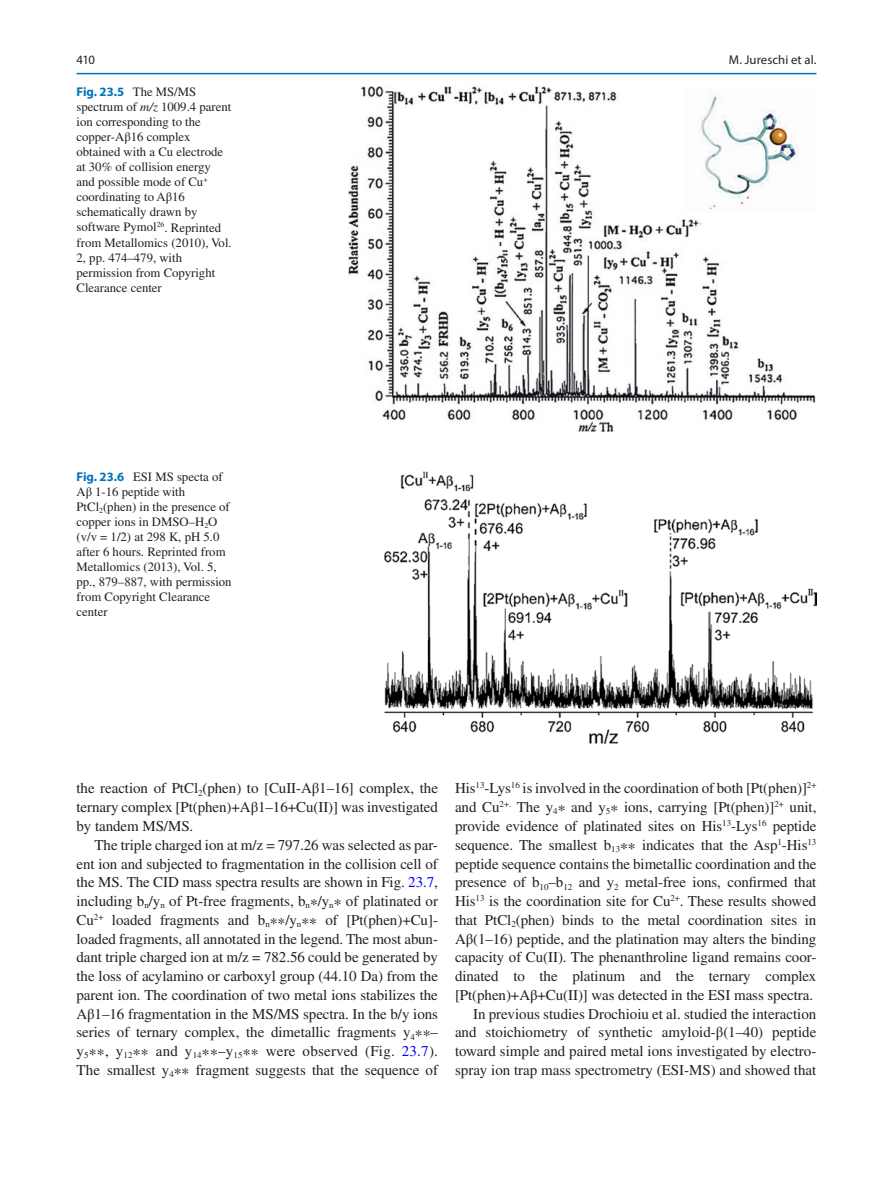
<style>
.page{position:relative;width:893px;height:1187px;background:#fff}
.page>*{position:absolute;margin:0;border:0;box-sizing:border-box;transform-origin:0 0}
.t1{font:15px/18.8px "Vqlnnv Times LT Std";letter-spacing:-.005em;color:#231f20;text-align:justify}
.t2{font:12.75px/15px "Vqlnnv Times LT Std";color:#231f20}
.t3{font:700 12.75px "Vqbftn Myriad Pro";color:#0073bc}
.t4{font:12.75px "Kvgywt Myriad Pro";letter-spacing:.005em;color:#231f20}
.t5{font:12.75px "Rmkgxq Myriad Pro";color:#231f20}
.s1{font-family:"Vqlnnv Times LT Std";font-weight:400;color:#231f20}
.s2{font-family:"Mpyjpb Times LT Std";font-style:italic}
.s3{font-family:"Bcqxcc STIX General"}
.s4{font-family:"Vqbftn Myriad Pro";font-weight:700;color:#0073bc}
.s5{color:#0000fa}
</style>
<div class="page">
<img style="left:349px;top:87px;width:467px;height:345px">
<img style="left:384px;top:471px;width:432px;height:272px">
<hr style="left:77px;top:73px;width:739px;height:1px;background:#0073bc">
<p class="t5" style="left:77px;top:52px;width:20px">410</p>
<p class="t3" style="left:77px;top:84px;width:121px">Fig. 23.5 <span class="s1">The MS/MS</span></p>
<p class="t2" style="left:77px;top:100px;width:157px">spectrum of <span class="s2">m/z</span> 1009.4 parent ion corresponding to the copper-A<span class="s3">β</span>16 complex obtained with a Cu electrode at 30% of collision energy and possible mode of Cu<sup>+ </sup>coordinating to A<span class="s3">β</span>16 schematically drawn by software Pymol<sup>26</sup>. Reprinted from Metallomics (2010), Vol.<br>2, pp. 474–479, with permission from Copyright<br>Clearance center</p>
<p class="t4" style="left:729px;top:52px;width:89px">M. Jureschi et al.</p>
<p class="t2" style="left:77px;top:469px;width:157px"><span class="s4">Fig. 23.6</span> ESI MS specta of<br>A<span class="s3">β</span> 1-16 peptide with<br>PtCl<sub>2</sub>(phen) in the presence of copper ions in DMSO–H<sub>2</sub>O (v/v = 1/2) at 298 K, pH 5.0 after 6 hours. Reprinted from<br>Metallomics (2013), Vol. 5, pp., 879–887, with permission from Copyright Clearance center</p>
<p class="t1" style="left:77px;top:779px;width:363px">the reaction of PtCl<sub>2</sub>(phen) to [CuII-A<span class="s3">β</span>1–16] complex, the ternary complex [Pt(phen)+A<span class="s3">β</span>1–16+Cu(II)] was investigated by tandem MS/MS.</p>
<p class="t1" style="left:77px;top:835px;width:363px;text-indent:18px">The triple charged ion at m/z = 797.26 was selected as par&shy;ent ion and subjected to fragmentation in the collision cell of the MS. The CID mass spectra results are shown in Fig. <span class="s5">23.7</span>, including b<sub>n</sub>/y<sub>n</sub> of Pt-free fragments, b<sub>n</sub><span class="s3">∗</span>/y<sub>n</sub><span class="s3">∗</span> of platinated or Cu<sup>2+</sup> loaded fragments and b<sub>n</sub><span class="s3">∗∗</span>/y<sub>n</sub><span class="s3">∗∗</span> of [Pt(phen)+Cu]- loaded fragments, all annotated in the legend. The most abun&shy;dant triple charged ion at m/z = 782.56 could be generated by the loss of acylamino or carboxyl group (44.10 Da) from the parent ion. The coordination of two metal ions stabilizes the A<span class="s3">β</span>1–16 fragmentation in the MS/MS spectra. In the b/y ions series of ternary complex, the dimetallic fragments y<sub>4</sub><span class="s3">∗∗</span>– y<sub>5</sub><span class="s3">∗∗</span>, y<sub>12</sub><span class="s3">∗∗</span> and y<sub>14</sub><span class="s3">∗∗</span>–y<sub>15</sub><span class="s3">∗∗</span> were observed (Fig. <span class="s5">23.7</span>).<br>The smallest y<sub>4</sub><span class="s3">∗∗</span> fragment suggests that the sequence of</p>
<p class="t1" style="left:455px;top:779px;width:363px;text-align:right">His<sup>13</sup>-Lys<sup>16</sup> is involved in the coordination of both [Pt(phen)]<sup>2+ </sup>and Cu<sup>2+.</sup> The y<sub>4</sub><span class="s3">∗</span> and y<sub>5</sub><span class="s3">∗</span> ions, carrying [Pt(phen)]<sup>2+</sup> unit, provide evidence of platinated sites on His<sup>13</sup>-Lys<sup>16</sup> peptide sequence. The smallest b<sub>13</sub><span class="s3">∗∗</span> indicates that the Asp<sup>1</sup>-His<sup>13 </sup>peptide sequence contains the bimetallic coordination and the presence of b<sub>10</sub>–b<sub>12</sub> and y<sub>2</sub> metal-free ions, confirmed that His<sup>13</sup> is the coordination site for Cu<sup>2+</sup>. These results showed that PtCl<sub>2</sub>(phen) binds to the metal coordination sites in A<span class="s3">β</span>(1–16) peptide, and the platination may alters the binding capacity of Cu(II). The phenanthroline ligand remains coor&shy;dinated to the platinum and the ternary complex [Pt(phen)+A<span class="s3">β</span>+Cu(II)] was detected in the ESI mass spectra.<br>In previous studies Drochioiu et al. studied the interaction and stoichiometry of synthetic amyloid-<span class="s3">β</span>(1–40) peptide toward simple and paired metal ions investigated by electro&shy;spray ion trap mass spectrometry (ESI-MS) and showed that</p>
</div>
